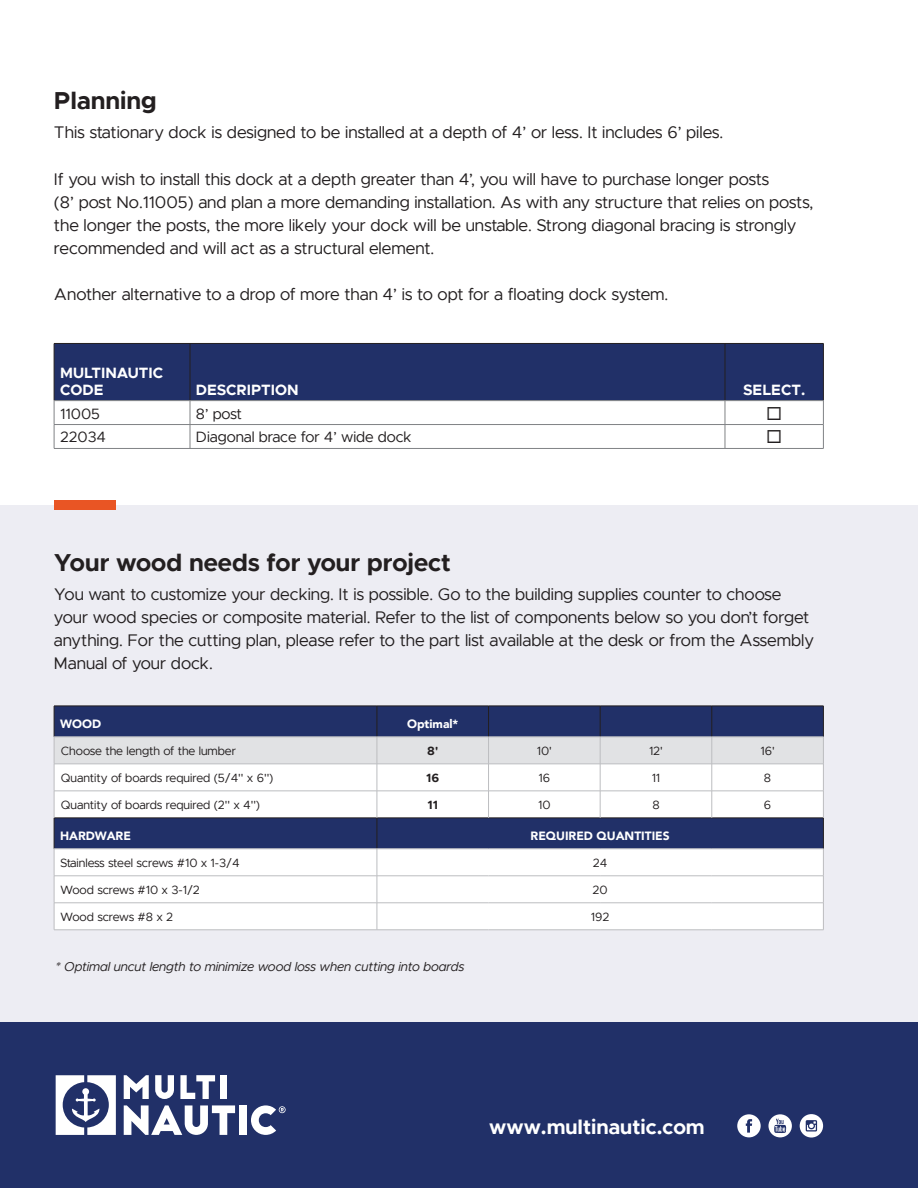
<style>
.page{position:relative;width:918px;height:1188px;background:#fff}
.page>*{position:absolute;margin:0;border:0;box-sizing:border-box;transform-origin:0 0}
.t1{font:700 24.6px "Metropolis";color:#231f20}
.t2{font:700 20.55px "Metropolis";color:#fff}
.t3{font:16.8px/23.1px "Metropolis";color:#231f20}
.t4{font:15px "Metropolis";color:#231f20}
.t5{font:700 15px/16.2px "Metropolis";color:#fff}
.t6{font:italic 12.9px "Metropolis";color:#231f20}
.t7{font:12px "Metropolis";color:#231f20}
.t8{font:12px "Metropolis";letter-spacing:-.025em;color:#231f20}
.t9{font:900 12px "Avenir";color:#fff}
.t10{font:700 12px "Metropolis";color:#231f20}
</style>
<div class="page">
<hr style="left:917px;top:192px;width:1px;height:43px;background:#e95524">
<div style="left:0;top:1021px;width:918px;height:167px;background:#213068"></div>
<svg style="left:800px;top:1114px;width:23px;height:24px"></svg>
<svg style="left:737px;top:1114px;width:24px;height:23px"></svg>
<svg style="left:768px;top:1114px;width:24px;height:23px"></svg>
<svg style="left:124px;top:1075px;width:25px;height:24px"></svg>
<svg style="left:155px;top:1075px;width:19px;height:24px"></svg>
<svg style="left:180px;top:1075px;width:35px;height:24px"></svg>
<div style="left:220px;top:1075px;width:7px;height:24px;background:#fff"></div>
<svg style="left:124px;top:1105px;width:111px;height:30px"></svg>
<div style="left:239px;top:1105px;width:8px;height:30px;background:#fff"></div>
<svg style="left:251px;top:1105px;width:35px;height:30px"></svg>
<svg style="left:56px;top:1075px;width:60px;height:60px"></svg>
<div style="left:0;top:505px;width:918px;height:516px;background:#ededf3"></div>
<div style="left:54px;top:500px;width:61px;height:9px;background:#e95524"></div>
<div style="left:55px;top:707px;width:768px;height:30px;background:#213068"></div>
<svg style="left:55px;top:819px;width:768px;height:111px;background:#c1c5d4"></svg>
<hr style="left:54px;top:706px;width:323px;height:1px;background:#231f20">
<hr style="left:54px;top:706px;width:1px;height:31px;background:#231f20">
<hr style="left:377px;top:706px;width:112px;height:1px;background:#231f20">
<hr style="left:377px;top:706px;width:1px;height:31px;background:#231f20">
<hr style="left:489px;top:706px;width:111px;height:1px;background:#231f20">
<hr style="left:488px;top:706px;width:1px;height:31px;background:#231f20">
<hr style="left:600px;top:706px;width:112px;height:1px;background:#231f20">
<hr style="left:600px;top:706px;width:1px;height:31px;background:#231f20">
<hr style="left:712px;top:706px;width:112px;height:1px;background:#231f20">
<hr style="left:712px;top:706px;width:1px;height:31px;background:#231f20">
<hr style="left:823px;top:706px;width:1px;height:31px;background:#231f20">
<hr style="left:54px;top:818px;width:323px;height:1px;background:#231f20">
<hr style="left:54px;top:818px;width:1px;height:31px;background:#231f20">
<hr style="left:377px;top:818px;width:112px;height:1px;background:#231f20">
<hr style="left:377px;top:818px;width:1px;height:31px;background:#231f20">
<hr style="left:489px;top:818px;width:111px;height:1px;background:#231f20">
<hr style="left:600px;top:818px;width:112px;height:1px;background:#231f20">
<hr style="left:712px;top:818px;width:112px;height:1px;background:#231f20">
<hr style="left:823px;top:818px;width:1px;height:31px;background:#231f20">
<svg style="left:54px;top:737px;width:770px;height:81px"></svg>
<hr style="left:54px;top:849px;width:323px;height:1px;background:#bcbdc0">
<hr style="left:377px;top:849px;width:112px;height:1px;background:#bcbdc0">
<hr style="left:489px;top:849px;width:111px;height:1px;background:#bcbdc0">
<hr style="left:600px;top:849px;width:112px;height:1px;background:#bcbdc0">
<hr style="left:712px;top:849px;width:112px;height:1px;background:#bcbdc0">
<hr style="left:54px;top:876px;width:323px;height:1px;background:#bcbdc0">
<hr style="left:377px;top:876px;width:112px;height:1px;background:#bcbdc0">
<hr style="left:489px;top:876px;width:111px;height:1px;background:#bcbdc0">
<hr style="left:600px;top:876px;width:112px;height:1px;background:#bcbdc0">
<hr style="left:712px;top:876px;width:112px;height:1px;background:#bcbdc0">
<hr style="left:54px;top:903px;width:323px;height:1px;background:#bcbdc0">
<svg style="left:54px;top:849px;width:1px;height:81px"></svg>
<hr style="left:377px;top:903px;width:112px;height:1px;background:#bcbdc0">
<svg style="left:377px;top:849px;width:1px;height:81px"></svg>
<hr style="left:489px;top:903px;width:111px;height:1px;background:#bcbdc0">
<hr style="left:600px;top:903px;width:112px;height:1px;background:#bcbdc0">
<hr style="left:712px;top:903px;width:112px;height:1px;background:#bcbdc0">
<svg style="left:823px;top:850px;width:1px;height:80px"></svg>
<hr style="left:54px;top:930px;width:323px;height:1px;background:#bcbdc0">
<hr style="left:377px;top:930px;width:112px;height:1px;background:#bcbdc0">
<hr style="left:489px;top:930px;width:111px;height:1px;background:#bcbdc0">
<hr style="left:600px;top:930px;width:112px;height:1px;background:#bcbdc0">
<hr style="left:712px;top:930px;width:112px;height:1px;background:#bcbdc0">
<div style="left:55px;top:344px;width:768px;height:56px;background:#213068"></div>
<hr style="left:54px;top:343px;width:136px;height:1px;background:#231f20">
<hr style="left:54px;top:344px;width:1px;height:57px;background:#231f20">
<hr style="left:190px;top:343px;width:535px;height:1px;background:#231f20">
<hr style="left:190px;top:344px;width:1px;height:57px;background:#231f20">
<hr style="left:725px;top:343px;width:99px;height:1px;background:#231f20">
<hr style="left:725px;top:344px;width:1px;height:57px;background:#231f20">
<hr style="left:823px;top:344px;width:1px;height:57px;background:#231f20">
<hr style="left:54px;top:400px;width:136px;height:1px;background:#808285">
<hr style="left:190px;top:400px;width:535px;height:1px;background:#808285">
<hr style="left:725px;top:400px;width:99px;height:1px;background:#808285">
<hr style="left:54px;top:448px;width:136px;height:1px;background:#808285">
<hr style="left:190px;top:448px;width:535px;height:1px;background:#808285">
<hr style="left:725px;top:448px;width:99px;height:1px;background:#808285">
<svg style="left:54px;top:401px;width:770px;height:47px"></svg>
<h1 class="t1" style="left:54px;top:89px;width:104px">Planning</h1>
<p class="t3" style="left:54px;top:122px;width:671px">This stationary dock is designed to be installed at a depth of 4’ or less. It includes 6’ piles.</p>
<p class="t3" style="left:54px;top:168px;width:761px">If you wish to install this dock at a depth greater than 4’, you will have to purchase longer posts<br>(8’ post No.11005) and plan a more demanding installation. As with any structure that relies on posts, the longer the posts, the more likely your dock will be unstable. Strong diagonal bracing is strongly recommended and will act as a structural element.</p>
<p class="t3" style="left:54px;top:284px;width:616px">Another alternative to a drop of more than 4’ is to opt for a floating dock system.</p>
<p class="t5" style="left:60px;top:366px;width:105px">MULTINAUTIC<br>CODE</p>
<p class="t5" style="left:196px;top:382px;width:104px">DESCRIPTION</p>
<p class="t5" style="left:743px;top:382px;width:64px">SELECT.</p>
<p class="t4" style="left:60px;top:407px;width:41px">11005</p>
<p class="t4" style="left:196px;top:407px;width:48px">8’ post</p>
<p class="t4" style="left:60px;top:431px;width:47px">22034</p>
<p class="t4" style="left:196px;top:431px;width:217px">Diagonal brace for 4’ wide dock</p>
<h1 class="t1" style="left:54px;top:551px;width:398px">Your wood needs for your project</h1>
<p class="t3" style="left:54px;top:583px;width:762px">You want to customize your decking. It is possible. Go to the building supplies counter to choose your wood species or composite material. Refer to the list of components below so you don’t forget anything. For the cutting plan, please refer to the part list available at the desk or from the Assembly Manual of your dock.</p>
<p class="t9" style="left:60px;top:719px;width:43px">WOOD</p>
<p class="t9" style="left:407px;top:719px;width:53px">Optimal*</p>
<p class="t7" style="left:61px;top:746px;width:177px">Choose the length of the lumber</p>
<p class="t10" style="left:427px;top:746px;width:12px">8'</p>
<p class="t7" style="left:537px;top:746px;width:17px">10'</p>
<p class="t7" style="left:649px;top:746px;width:15px">12'</p>
<p class="t7" style="left:760px;top:746px;width:16px">16'</p>
<p class="t7" style="left:61px;top:773px;width:214px">Quantity of boards required (5/4'' x 6'')</p>
<p class="t10" style="left:426px;top:773px;width:15px">16</p>
<p class="t7" style="left:539px;top:773px;width:13px">16</p>
<p class="t7" style="left:652px;top:773px;width:10px">11</p>
<p class="t7" style="left:764px;top:773px;width:9px">8</p>
<p class="t7" style="left:61px;top:800px;width:201px">Quantity of boards required (2'' x 4'')</p>
<p class="t10" style="left:427px;top:800px;width:12px">11</p>
<p class="t7" style="left:538px;top:800px;width:14px">10</p>
<p class="t7" style="left:652px;top:800px;width:9px">8</p>
<p class="t7" style="left:764px;top:800px;width:9px">6</p>
<p class="t9" style="left:60px;top:831px;width:72px">HARDWARE</p>
<p class="t9" style="left:531px;top:831px;width:141px">REQUIRED QUANTITIES</p>
<p class="t8" style="left:60px;top:858px;width:181px">Stainless steel screws #10 x 1-3/4</p>
<p class="t7" style="left:593px;top:858px;width:16px">24</p>
<p class="t7" style="left:60px;top:885px;width:141px">Wood screws #10 x 3-1/2</p>
<p class="t7" style="left:593px;top:885px;width:17px">20</p>
<p class="t8" style="left:60px;top:912px;width:115px">Wood screws #8 x 2</p>
<p class="t7" style="left:591px;top:912px;width:20px">192</p>
<p class="t6" style="left:56px;top:961px;width:410px">* Optimal uncut length to minimize wood loss when cutting into boards</p>
<p class="t2" style="left:489px;top:1118px;width:217px">www.multinautic.com</p>
</div>
